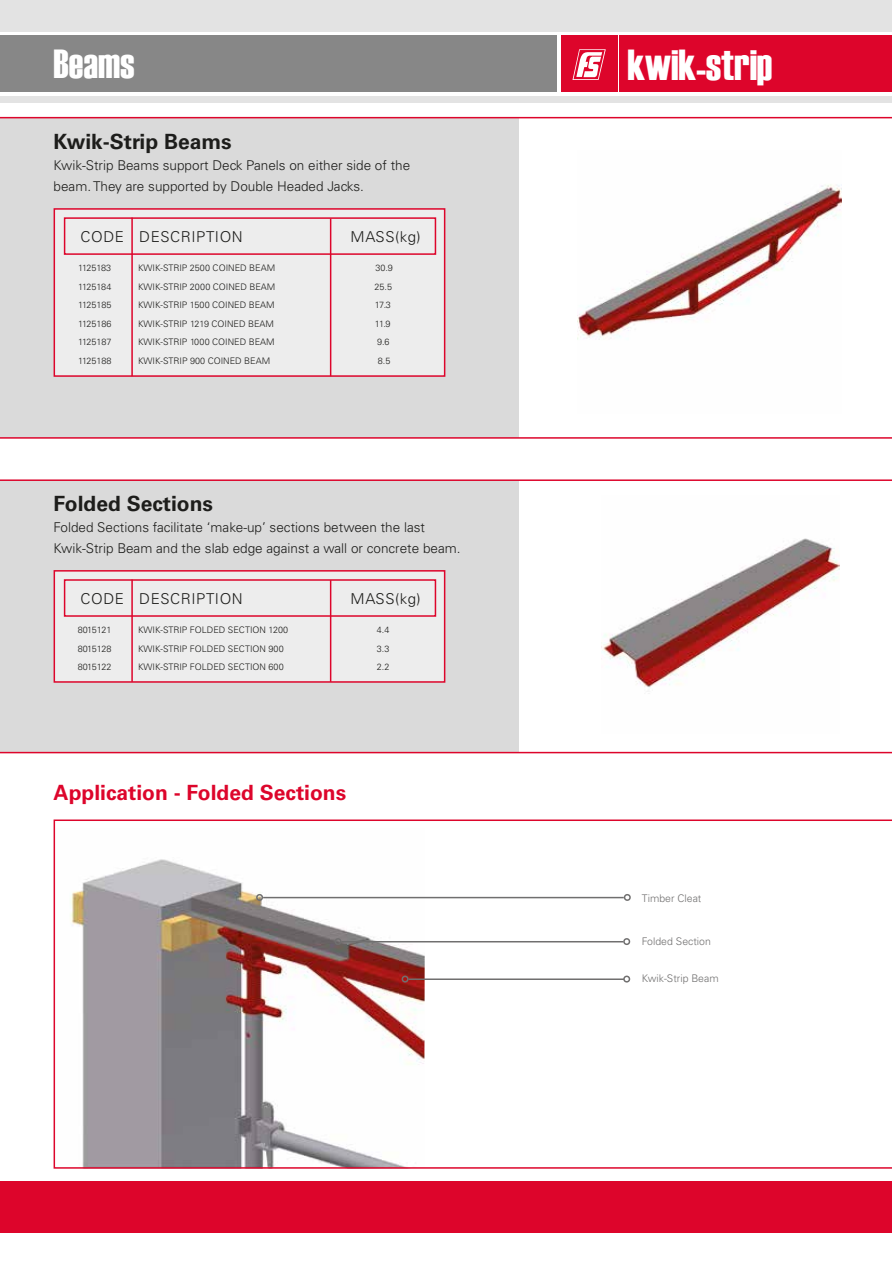
<style>
.page{position:relative;width:892px;height:1262px;background:#fff}
.page>*{position:absolute;margin:0;border:0;box-sizing:border-box;transform-origin:0 0}
.t1{font:43.35px "Haettenschweiler";color:#fff}
.t2{font:40.5px "Haettenschweiler";color:#fff}
.t3{font:700 21px "Univers LT Std";color:#1d1d1b}
.t4{font:700 21px "Univers LT Std";color:#dd052b}
.t5{font:300 15px "Univers LT Std";letter-spacing:.04em;color:#1d1d1b}
.t6{font:300 13.5px/21px "Univers LT Std";color:#1d1d1b}
.t7{font:300 10.5px "Univers LT Std";color:#706f6f}
.t8{font:300 9px "Univers LT Std";color:#1d1d1b}
.t9{font:300 9px "Univers LT Std";letter-spacing:-.025em;color:#1d1d1b}
.t10{font:300 9px "Univers LT Std";letter-spacing:-.02em;color:#1d1d1b}
</style>
<div class="page">
<div style="left:0;top:1181px;width:892px;height:51px;background:#dd052b"></div>
<div style="left:0;top:0;width:892px;height:31px;background:#e3e3e3"></div>
<div style="left:0;top:97px;width:892px;height:6px;background:#e3e3e3"></div>
<div style="left:619px;top:36px;width:273px;height:56px;background:#dd052b"></div>
<div style="left:560px;top:36px;width:57px;height:56px;background:#dd052b"></div>
<svg style="left:572px;top:49px;width:33px;height:31px"></svg>
<div style="left:0;top:36px;width:556px;height:56px;background:#878787"></div>
<div style="left:0;top:480px;width:518px;height:273px;background:#dadada"></div>
<div style="left:0;top:118px;width:518px;height:320px;background:#dadada"></div>
<img style="left:577px;top:184px;width:264px;height:156px">
<img style="left:602px;top:538px;width:238px;height:154px">
<svg style="left:54px;top:819px;width:838px;height:350px"></svg>
<div style="left:54px;top:208px;width:391px;height:169px;background:#ededed;border:2px solid #dd052b"></div>
<div style="left:64px;top:217px;width:372px;height:38px;background:#ededed;border:2px solid #dd052b"></div>
<hr style="left:131px;top:218px;width:2px;height:158px;background:#dd052b">
<hr style="left:330px;top:219px;width:1px;height:157px;background:#dd052b">
<div style="left:54px;top:570px;width:391px;height:113px;background:#ededed;border:2px solid #dd052b"></div>
<div style="left:64px;top:579px;width:372px;height:38px;background:#ededed;border:2px solid #dd052b"></div>
<hr style="left:131px;top:579px;width:2px;height:103px;background:#dd052b">
<hr style="left:330px;top:580px;width:1px;height:102px;background:#dd052b">
<hr style="left:0;top:117px;width:892px;height:1px;background:#dd052b">
<hr style="left:0;top:437px;width:892px;height:2px;background:#dd052b">
<hr style="left:0;top:479px;width:892px;height:2px;background:#dd052b">
<hr style="left:0;top:752px;width:892px;height:1px;background:#dd052b">
<h2 class="t2" style="left:54px;top:41px;width:82px">Beams</h2>
<h1 class="t1" style="left:627px;top:40px;width:146px">kwik-strip</h1>
<h3 class="t3" style="left:54px;top:130px;width:180px">Kwik-Strip Beams</h3>
<h3 class="t6" style="left:54px;top:155px;width:358px">Kwik-Strip Beams support Deck Panels on either side of the beam. They are supported by Double Headed Jacks.</h3>
<h3 class="t5" style="left:80px;top:227px;width:164px">CODE DESCRIPTION</h3>
<h3 class="t5" style="left:350px;top:227px;width:72px">MASS(kg)</h3>
<p class="t10" style="left:78px;top:263px;width:35px">1125183</p>
<p class="t8" style="left:138px;top:263px;width:139px">KWIK-STRIP 2500 COINED BEAM</p>
<p class="t8" style="left:375px;top:263px;width:19px">30.9</p>
<p class="t8" style="left:78px;top:281px;width:35px">1125184</p>
<p class="t8" style="left:138px;top:281px;width:139px">KWIK-STRIP 2000 COINED BEAM</p>
<p class="t8" style="left:374px;top:281px;width:19px">25.5</p>
<p class="t8" style="left:78px;top:300px;width:35px">1125185</p>
<p class="t8" style="left:138px;top:300px;width:138px">KWIK-STRIP 1500 COINED BEAM</p>
<p class="t8" style="left:375px;top:300px;width:18px">17.3</p>
<p class="t8" style="left:78px;top:318px;width:35px">1125186</p>
<p class="t8" style="left:138px;top:318px;width:137px">KWIK-STRIP 1219 COINED BEAM</p>
<p class="t8" style="left:375px;top:318px;width:17px">11.9</p>
<p class="t8" style="left:78px;top:337px;width:35px">1125187</p>
<p class="t8" style="left:138px;top:337px;width:138px">KWIK-STRIP 1000 COINED BEAM</p>
<p class="t8" style="left:377px;top:337px;width:14px">9.6</p>
<p class="t8" style="left:78px;top:355px;width:35px">1125188</p>
<p class="t8" style="left:138px;top:355px;width:134px">KWIK-STRIP 900 COINED BEAM</p>
<p class="t8" style="left:378px;top:355px;width:14px">8.5</p>
<h3 class="t3" style="left:54px;top:491px;width:161px">Folded Sections</h3>
<h3 class="t6" style="left:54px;top:516px;width:408px">Folded Sections facilitate ‘make-up’ sections between the last<br>Kwik-Strip Beam and the slab edge against a wall or concrete beam.</h3>
<h3 class="t5" style="left:80px;top:589px;width:164px">CODE DESCRIPTION</h3>
<h3 class="t5" style="left:350px;top:589px;width:72px">MASS(kg)</h3>
<p class="t9" style="left:78px;top:624px;width:35px">8015121</p>
<p class="t8" style="left:138px;top:624px;width:152px">KWIK-STRIP FOLDED SECTION 1200</p>
<p class="t8" style="left:377px;top:624px;width:14px">4.4</p>
<p class="t9" style="left:78px;top:643px;width:35px">8015128</p>
<p class="t8" style="left:138px;top:643px;width:147px">KWIK-STRIP FOLDED SECTION 900</p>
<p class="t8" style="left:377px;top:643px;width:14px">3.3</p>
<p class="t9" style="left:78px;top:661px;width:35px">8015122</p>
<p class="t8" style="left:138px;top:661px;width:147px">KWIK-STRIP FOLDED SECTION 600</p>
<p class="t8" style="left:377px;top:661px;width:14px">2.2</p>
<h3 class="t4" style="left:54px;top:781px;width:294px">Application - Folded Sections</h3>
<p class="t7" style="left:642px;top:892px;width:61px">Timber Cleat</p>
<p class="t7" style="left:642px;top:935px;width:71px">Folded Section</p>
<p class="t7" style="left:642px;top:972px;width:78px">Kwik-Strip Beam</p>
</div>
